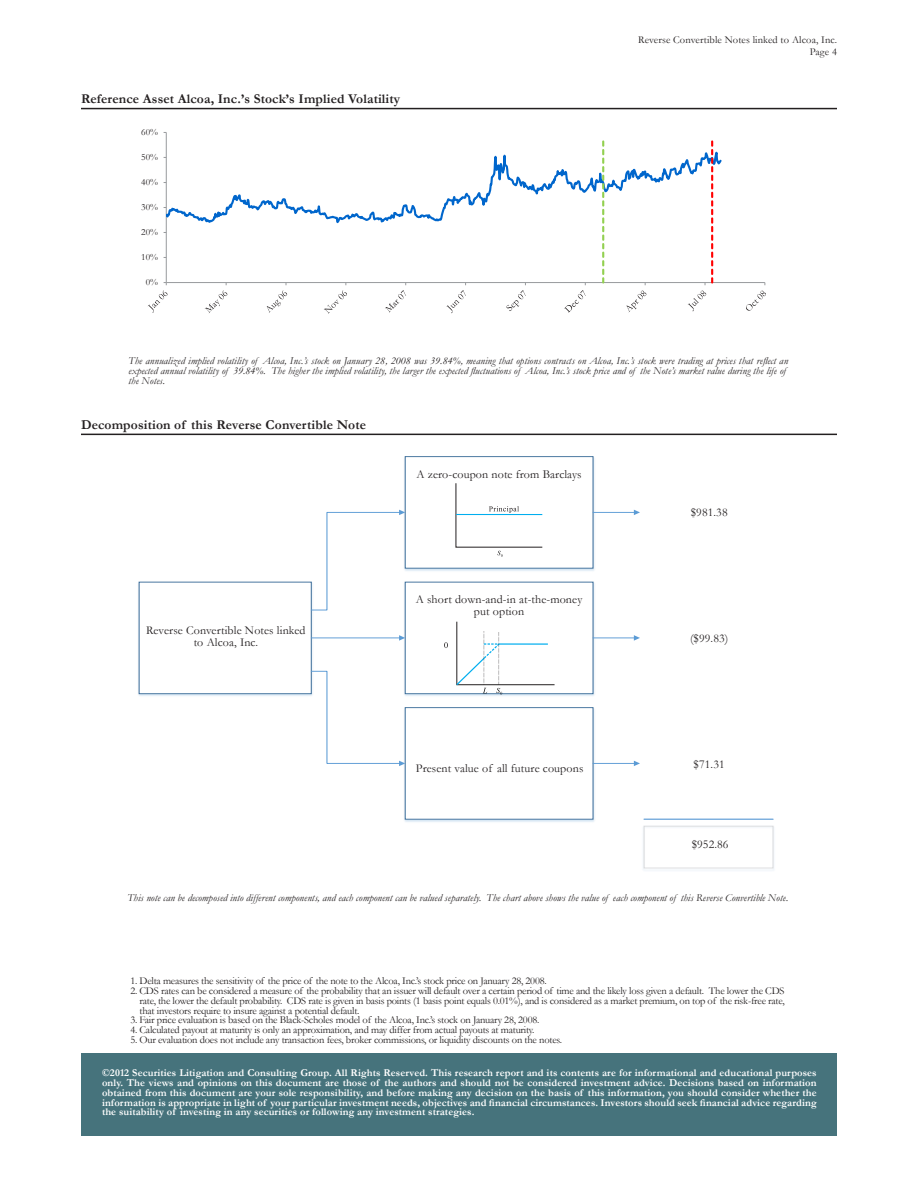
<style>
.page{position:relative;width:918px;height:1188px;background:#fff}
.page>*{position:absolute;margin:0;border:0;box-sizing:border-box;transform-origin:0 0}
.t1{font:700 13.5px "Garamond";letter-spacing:.01em;color:#231f20}
.t2{font:12px/12px "Garamond";letter-spacing:.01em;color:#231f20;text-align:center}
.t3{font:10.5px/9.8px "Garamond";letter-spacing:-.02em;color:#231f20;text-align:justify}
.t4{font:700 10.5px/9.8px "Garamond";letter-spacing:.01em;color:#fff;text-align:justify}
.t5{font:italic 10.5px/9.8px "Garamond";letter-spacing:.01em;color:#231f20}
.t6{font:10.5px "Garamond";letter-spacing:.01em;color:#231f20}
.t7{font:9.6px "Garamond";color:#231f20}
</style>
<div class="page">
<hr style="left:81px;top:108px;width:756px;height:1px;background:#231f20">
<hr style="left:81px;top:434px;width:756px;height:1px;background:#231f20">
<hr style="left:166px;top:132px;width:1px;height:151px;background:#989a9d">
<hr style="left:166px;top:282px;width:599px;height:1px;background:#989a9d">
<svg style="left:166px;top:149px;width:556px;height:90px"></svg>
<svg style="left:602px;top:140px;width:2px;height:143px"></svg>
<svg style="left:705px;top:140px;width:8px;height:145px"></svg>
<svg style="left:148px;top:282px;width:19px;height:31px"></svg>
<svg style="left:205px;top:283px;width:22px;height:30px"></svg>
<svg style="left:267px;top:283px;width:20px;height:30px"></svg>
<svg style="left:324px;top:283px;width:23px;height:31px"></svg>
<svg style="left:385px;top:283px;width:21px;height:30px"></svg>
<svg style="left:446px;top:283px;width:20px;height:30px"></svg>
<svg style="left:506px;top:283px;width:20px;height:28px"></svg>
<svg style="left:564px;top:283px;width:22px;height:30px"></svg>
<svg style="left:627px;top:291px;width:19px;height:21px"></svg>
<svg style="left:688px;top:291px;width:18px;height:20px"></svg>
<svg style="left:746px;top:291px;width:20px;height:20px"></svg>
<div style="left:139px;top:582px;width:173px;height:112px;border:1px solid #41719c"></div>
<img style="left:404px;top:456px;width:194px;height:115px">
<div style="left:405px;top:457px;width:188px;height:111px;background:#fff"></div>
<div style="left:405px;top:456px;width:188px;height:112px;border:1px solid #41719c"></div>
<img style="left:404px;top:581px;width:194px;height:115px">
<div style="left:405px;top:582px;width:188px;height:112px;background:#fff"></div>
<div style="left:405px;top:582px;width:188px;height:112px;border:1px solid #41719c"></div>
<img style="left:404px;top:707px;width:192px;height:115px">
<div style="left:405px;top:708px;width:188px;height:111px;background:#fff"></div>
<div style="left:405px;top:707px;width:188px;height:113px;border:1px solid #41719c"></div>
<svg style="left:310px;top:510px;width:95px;height:101px"></svg>
<svg style="left:310px;top:671px;width:95px;height:95px"></svg>
<hr style="left:593px;top:763px;width:42px;height:1px;background:#5b9bd5">
<svg style="left:634px;top:761px;width:6px;height:5px"></svg>
<hr style="left:593px;top:638px;width:42px;height:1px;background:#5b9bd5">
<svg style="left:634px;top:635px;width:6px;height:6px"></svg>
<hr style="left:593px;top:512px;width:42px;height:1px;background:#5b9bd5">
<svg style="left:634px;top:510px;width:6px;height:5px"></svg>
<hr style="left:311px;top:638px;width:89px;height:1px;background:#5b9bd5">
<svg style="left:399px;top:635px;width:6px;height:6px"></svg>
<div style="left:644px;top:826px;width:129px;height:42px;border:1px solid #dbdcde"></div>
<hr style="left:644px;top:819px;width:129px;height:1px;background:#5b9bd5">
<div style="left:82px;top:1053px;width:755px;height:82px;background:#46737c"></div>
<svg style="left:455px;top:483px;width:88px;height:74px"></svg>
<svg style="left:444px;top:642px;width:4px;height:6px"></svg>
<svg style="left:455px;top:622px;width:100px;height:73px"></svg>
<p class="t6" style="left:638px;top:33px;width:200px">Reverse Convertible Notes linked to Alcoa, Inc.</p>
<p class="t1" style="left:81px;top:90px;width:321px">Reference Asset Alcoa, Inc.’s Stock’s Implied Volatility</p>
<p class="t7" style="left:141px;top:126px;width:18px">60%</p>
<p class="t7" style="left:141px;top:151px;width:18px">50%</p>
<p class="t7" style="left:141px;top:176px;width:18px">40%</p>
<p class="t7" style="left:141px;top:201px;width:18px">30%</p>
<p class="t7" style="left:141px;top:226px;width:18px">20%</p>
<p class="t7" style="left:141px;top:251px;width:18px">10%</p>
<p class="t7" style="left:146px;top:276px;width:14px">0%</p>
<p class="t3" style="left:810px;top:47px;width:29px">Page 4</p>
<p class="t5" style="left:129px;top:356px;width:661px">The annualized implied volatility of Alcoa, Inc.’s stock on January 28, 2008 was 39.84%, meaning that options contracts on Alcoa, Inc.’s stock were trading at prices that reflect an expected annual volatility of 39.84%. The higher the implied volatility, the larger the expected fluctuations of Alcoa, Inc.’s stock price and of the Note’s market value during the life of the Notes.</p>
<p class="t1" style="left:81px;top:416px;width:287px">Decomposition of this Reverse Convertible Note</p>
<p class="t2" style="left:416px;top:468px;width:167px">A zero-coupon note from Barclays</p>
<p class="t2" style="left:691px;top:506px;width:38px">$981.38</p>
<p class="t2" style="left:146px;top:624px;width:161px">Reverse Convertible Notes linked to Alcoa, Inc.</p>
<p class="t2" style="left:416px;top:593px;width:168px">A short down-and-in at-the-money put option</p>
<p class="t2" style="left:690px;top:632px;width:40px">($99.83)</p>
<p class="t2" style="left:416px;top:762px;width:169px">Present value of all future coupons</p>
<p class="t2" style="left:694px;top:758px;width:33px">$71.31</p>
<p class="t2" style="left:692px;top:838px;width:38px">$952.86</p>
<p class="t5" style="left:127px;top:892px;width:662px">This note can be decomposed into different components, and each component can be valued separately. The chart above shows the value of each component of this Reverse Convertible Note.</p>
<p class="t3" style="left:130px;top:976px;width:418px">1. Delta measures the sensitivity of the price of the note to the Alcoa, Inc.’s stock price on January 28, 2008.</p>
<p class="t3" style="left:139px;top:986px;width:647px;text-indent:-9px">2. CDS rates can be considered a measure of the probability that an issuer will default over a certain period of time and the likely loss given a default. The lower the CDS rate, the lower the default probability. CDS rate is given in basis points (1 basis point equals 0.01%), and is considered as a market premium, on top of the risk-free rate, that investors require to insure against a potential default.</p>
<p class="t3" style="left:130px;top:1015px;width:410px">3. Fair price evaluation is based on the Black-Scholes model of the Alcoa, Inc.’s stock on January 28, 2008.</p>
<p class="t3" style="left:130px;top:1025px;width:406px">4. Calculated payout at maturity is only an approximation, and may differ from actual payouts at maturity.</p>
<p class="t3" style="left:130px;top:1034px;width:433px">5. Our evaluation does not include any transaction fees, broker commissions, or liquidity discounts on the notes.</p>
<p class="t4" style="left:102px;top:1068px;width:716px">©2012 Securities Litigation and Consulting Group. All Rights Reserved. This research report and its contents are for informational and educational purposes only. The views and opinions on this document are those of the authors and should not be considered investment advice. Decisions based on information obtained from this document are your sole responsibility, and before making any decision on the basis of this information, you should consider whether the information is appropriate in light of your particular investment needs, objectives and financial circumstances. Investors should seek financial advice regarding the suitability of investing in any securities or following any investment strategies.</p>
</div>
